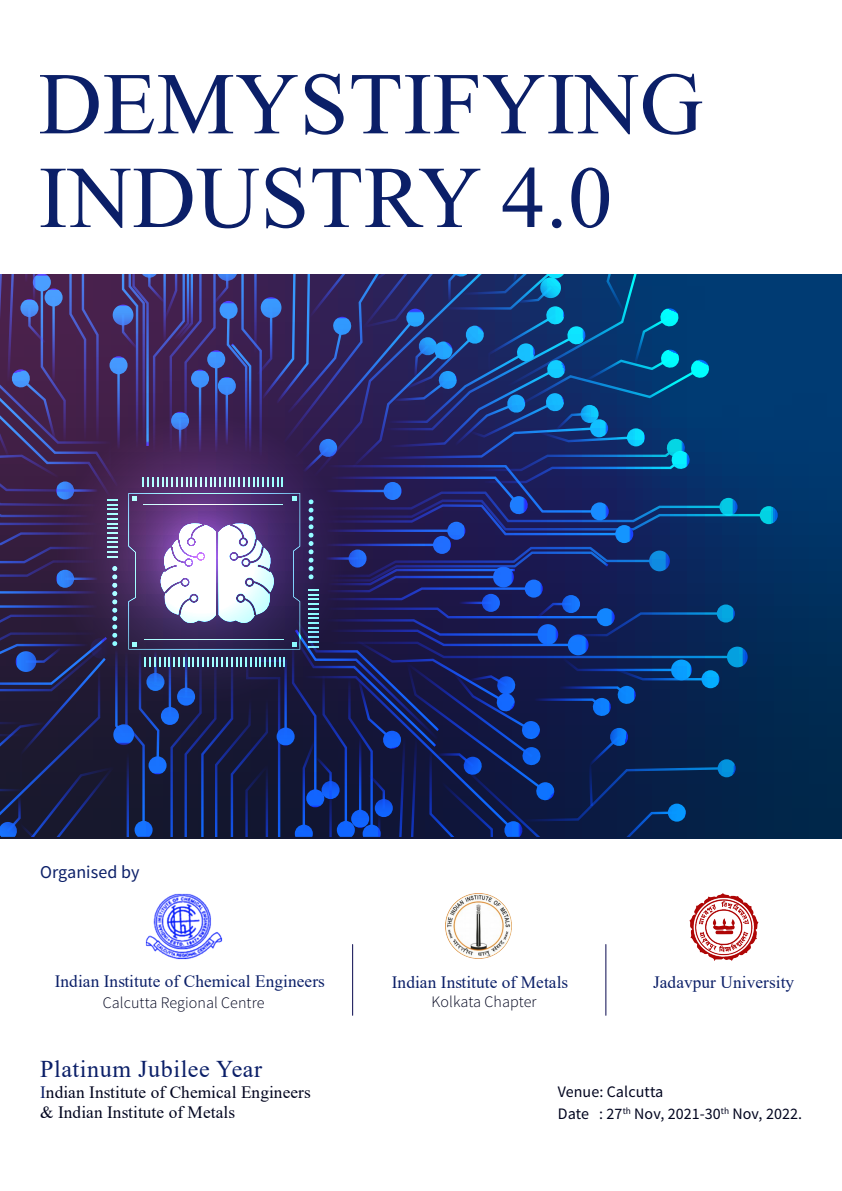
<style>
.page{position:relative;width:842px;height:1191px;background:#fff}
.page>*{position:absolute;margin:0;border:0;box-sizing:border-box;transform-origin:0 0}
.t1{font:88px/93.6px "Times New Roman";letter-spacing:.005em;color:#0b1f68}
.t2{font:24px "Times New Roman";letter-spacing:.025em;color:#0b1f68}
.t3{font:18px "Source Sans Pro";letter-spacing:.005em;color:#0b1f68}
.t4{font:17.2px "Times New Roman";letter-spacing:.005em;color:#0b1f68}
.t5{font:17.2px/20.8px "Times New Roman";letter-spacing:.005em;color:#00041e}
.t6{font:16px/22px "Source Sans Pro";letter-spacing:.005em;color:#00041e}
.t7{font:300 16px "Source Sans Pro";letter-spacing:.005em;color:#00041e}
.s1{color:#0b1f68}
</style>
<div class="page">
<div style="left:0;top:275px;width:842px;height:564px;background:linear-gradient(to bottom,#003f7c,#012447)"></div>
<svg style="left:760px;top:506px;width:18px;height:18px"></svg>
<img style="left:0;top:274px;width:771px;height:563px">
<img style="left:145px;top:893px;width:77px;height:66px">
<img style="left:446px;top:894px;width:66px;height:64px">
<img style="left:689px;top:893px;width:70px;height:68px">
<hr style="left:352px;top:944px;width:1px;height:71px;background:#09094f">
<hr style="left:605px;top:944px;width:1px;height:71px;background:#09094f">
<h1 class="t1" style="left:38px;top:54px;width:666px">DEMYSTIFYING<br>INDUSTRY 4.0</h1>
<p class="t3" style="left:40px;top:861px;width:101px">Organised by</p>
<p class="t4" style="left:55px;top:969px;width:272px">Indian Institute of Chemical Engineers</p>
<p class="t7" style="left:103px;top:993px;width:163px">Calcutta Regional Centre</p>
<p class="t4" style="left:392px;top:969px;width:178px">Indian Institute of Metals</p>
<p class="t7" style="left:431px;top:991px;width:107px">Kolkata Chapter</p>
<p class="t4" style="left:653px;top:969px;width:143px">Jadavpur University</p>
<h2 class="t2" style="left:40px;top:1051px;width:224px">Platinum Jubilee Year</h2>
<p class="t5" style="left:40px;top:1080px;width:272px"><span class="s1">I</span>ndian Institute of Chemical Engineers &amp; Indian Institute of Metals</p>
<p class="t6" style="left:558px;top:1080px;width:246px">Venue: Calcutta<br>Date : 27<sup>th</sup> Nov, 2021-30<sup>th</sup> Nov, 2022.</p>
</div>
